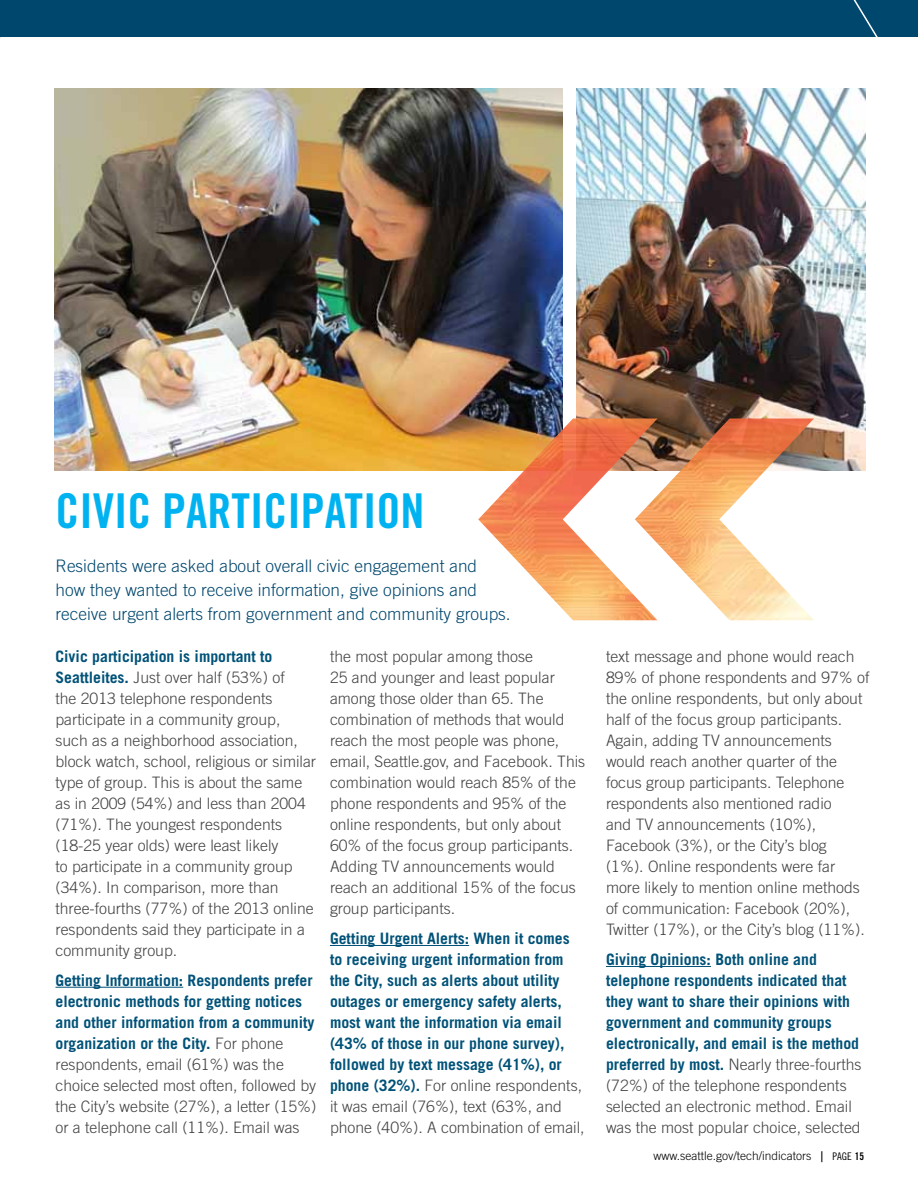
<style>
.page{position:relative;width:918px;height:1188px;background:#fff}
.page>*{position:absolute;margin:0;border:0;box-sizing:border-box;transform-origin:0 0}
.t1{font:48px "Trade Gothic Bold Cond Twenty";color:#00b3f0}
.t2{font:300 17.25px/24px "Trade Gothic";color:#00476e}
.t3{font:300 15.75px/21px "Trade Gothic";color:#414042}
.t4{font:700 15.75px/21px "Trade Gothic";color:#005278}
.t5{font:300 12px "Trade Gothic";color:#000}
.s1{font-weight:700;color:#005278}
.s2{font-weight:300;color:#414042}
.s3{font-family:"Trade Gothic Bold Cond Twenty";font-weight:400;font-size:14.7px}
.s4{font-family:"Trade Gothic Cond Eighteen";font-weight:400;font-size:10.5px}
.s5{font-family:"Trade Gothic Bold Cond Twenty";font-weight:400;font-size:10.5px}
</style>
<div class="page">
<div style="left:0;top:0;width:918px;height:38px;background:#00476e"></div>
<img style="left:576px;top:88px;width:289px;height:383px">
<img style="left:54px;top:88px;width:508px;height:383px">
<img style="left:658px;top:418px;width:156px;height:202px">
<img style="left:478px;top:418px;width:180px;height:202px">
<hr style="left:56px;top:987px;width:127px;height:1px;background:#005278">
<hr style="left:330px;top:945px;width:139px;height:1px;background:#005278">
<hr style="left:606px;top:966px;width:105px;height:1px;background:#005278">
<h1 class="t1" style="left:56px;top:482px;width:370px">CIVI C PARTICIPATION</h1>
<p class="t2" style="left:56px;top:553px;width:457px">Residents were asked about overall civic engagement and how they wanted to receive information, give opinions and receive urgent alerts from government and community groups.</p>
<p class="t3" style="left:56px;top:645px;width:262px"><span class="s1">Civic participation is important to Seattleites.</span> Just over half (53%) of<br>the 2013 telephone respondents participate in a community group, such as a neighborhood association, block watch, school, religious or similar type of group. This is about the same as in 2009 (54%) and less than 2004 (71%). The youngest respondents (18-25 year olds) were least likely<br>to participate in a community group (34%). In comparison, more than three-fourths (77%) of the 2013 online respondents said they participate in a community group.</p>
<p class="t3" style="left:56px;top:969px;width:262px"><span class="s1">Getting Information: Respondents prefer electronic methods for getting notices and other information from a community organization or the City.</span> For phone respondents, email (61%) was the choice selected most often, followed by the City’s website (27%), a letter (15%) or a telephone call (11%). Email was</p>
<p class="t3" style="left:330px;top:646px;width:257px">the most popular among those<br>25 and younger and least popular among those older than 65. The combination of methods that would reach the most people was phone, email, Seattle.gov, and Facebook. This combination would reach 85% of the phone respondents and 95% of the online respondents, but only about<br>60% of the focus group participants.<br>Adding TV announcements would reach an additional 15% of the focus group participants.</p>
<p class="t4" style="left:330px;top:927px;width:256px">Getting Urgent Alerts: When it comes to receiving urgent information from the City, such as alerts about utility outages or emergency safety alerts, most want the information via email (43% of those in our phone survey), followed by text message (41%), or phone (32%). <span class="s2">For online respondents, it was email (76%), text (63%, and phone (40%). A combination of email,</span></p>
<p class="t3" style="left:606px;top:646px;width:265px">text message and phone would reach 89% of phone respondents and 97% of the online respondents, but only about half of the focus group participants.<br>Again, adding TV announcements would reach another quarter of the focus group participants. Telephone respondents also mentioned radio<br>and TV announcements (10%), Facebook (3%), or the City’s blog<br>(1%). Online respondents were far more likely to mention online methods of communication: Facebook (20%), Twitter (17%), or the City’s blog (11%).</p>
<p class="t4" style="left:606px;top:948px;width:257px">Giving Opinions: Both online and telephone respondents indicated that they want to share their opinions with government and community groups electronically, and email is the method preferred by most. <span class="s2">N early three-fourths (72%) of the telephone respondents selected an electronic method. Email was the most popular choice, selected</span></p>
<p class="t5" style="left:654px;top:1149px;width:212px">www.seattle.gov/tech/indicators <span class="s3">|</span> <span class="s4">PAGE</span> <span class="s5">15</span></p>
</div>
